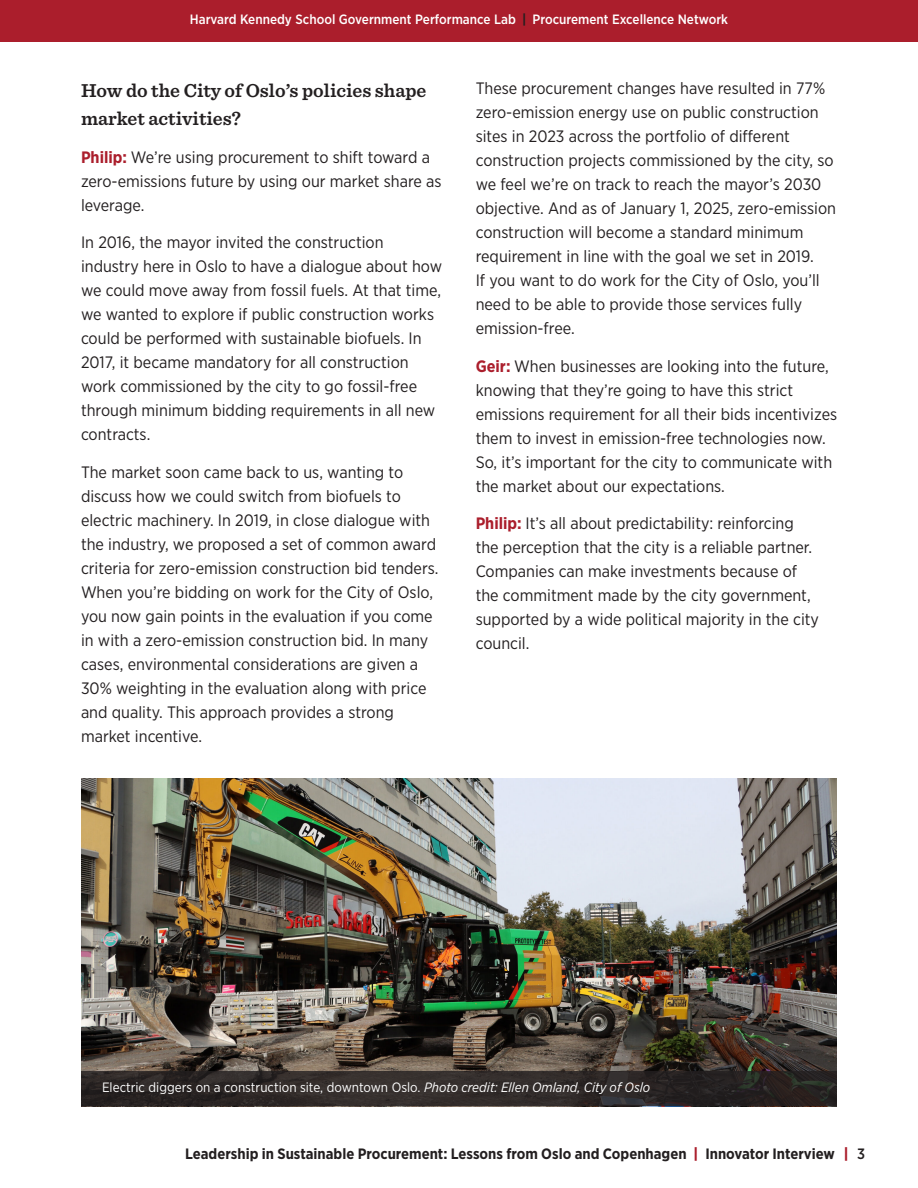
<style>
.page{position:relative;width:918px;height:1188px;background:#fff}
.page>*{position:absolute;margin:0;border:0;box-sizing:border-box;transform-origin:0 0}
.t1{font:600 19.5px/28.5px "Sentinel";color:#231f20}
.t2{font:16.5px/24px "Gotham Narrow";color:#231f20}
.t3{font:700 15px "Gotham Narrow";color:#231f20}
.t4{font:13.5px "Gotham Narrow";color:#fff}
.t5{font:500 13.5px "Gotham Narrow";color:#fff}
.s1{font-weight:700;color:#231f20}
.s2{font-weight:700;color:#ab1e2c}
.s3{font-style:italic}
.s4{font-weight:900;color:#ab1e2c}
.s5{font-weight:500}
</style>
<div class="page">
<img style="left:82px;top:779px;width:755px;height:292px">
<svg style="left:81px;top:1071px;width:756px;height:35px;background:#2d2827"></svg>
<div style="left:0;top:0;width:918px;height:42px;background:#ab1e2c"></div>
<p class="t5" style="left:190px;top:11px;width:540px">Harvard Kennedy School Government Performance Lab <span class="s1">|</span> Procurement Excellence Network</p>
<p class="t1" style="left:81px;top:75px;width:347px">How do the City of Oslo’s policies shape market activities?</p>
<p class="t2" style="left:81px;top:144px;width:362px"><span class="s2">Philip:</span> We’re using procurement to shift toward a zero-emissions future by using our market share as leverage.</p>
<p class="t2" style="left:81px;top:230px;width:363px">In 2016, the mayor invited the construction industry here in Oslo to have a dialogue about how we could move away from fossil fuels. At that time, we wanted to explore if public construction works could be performed with sustainable biofuels. In 2017, it became mandatory for all construction work commissioned by the city to go fossil-free through minimum bidding requirements in all new contracts.</p>
<p class="t2" style="left:81px;top:459px;width:359px">The market soon came back to us, wanting to discuss how we could switch from biofuels to electric machinery. In 2019, in close dialogue with the industry, we proposed a set of common award criteria for zero-emission construction bid tenders.<br>When you’re bidding on work for the City of Oslo, you now gain points in the evaluation if you come in with a zero-emission construction bid. In many cases, environmental considerations are given a 30% weighting in the evaluation along with price and quality. This approach provides a strong market incentive.</p>
<p class="t2" style="left:476px;top:76px;width:362px">These procurement changes have resulted in 77% zero-emission energy use on public construction sites in 2023 across the portfolio of different construction projects commissioned by the city, so we feel we’re on track to reach the mayor’s 2030 objective. And as of January 1, 2025, zero-emission construction will become a standard minimum requirement in line with the goal we set in 2019.<br>If you want to do work for the City of Oslo, you’ll need to be able to provide those services fully emission-free.</p>
<p class="t2" style="left:476px;top:354px;width:363px"><span class="s2">Geir:</span> When businesses are looking into the future, knowing that they’re going to have this strict emissions requirement for all their bids incentivizes them to invest in emission-free technologies now.<br>So, it’s important for the city to communicate with the market about our expectations.</p>
<p class="t2" style="left:476px;top:511px;width:345px"><span class="s2">Philip:</span> It’s all about predictability: reinforcing the perception that the city is a reliable partner.<br>Companies can make investments because of the commitment made by the city government, supported by a wide political majority in the city council.</p>
<p class="t4" style="left:102px;top:1079px;width:550px">Electric diggers on a construction site, downtown Oslo. <span class="s3">Photo credit: Ellen Omland, City of Oslo</span></p>
<p class="t3" style="left:185px;top:1145px;width:681px">Leadership in Sustainable Procurement: Lessons from Oslo and Copenhagen <span class="s4">|</span> Innovator Interview <span class="s4">|</span> <span class="s5">3</span></p>
</div>
